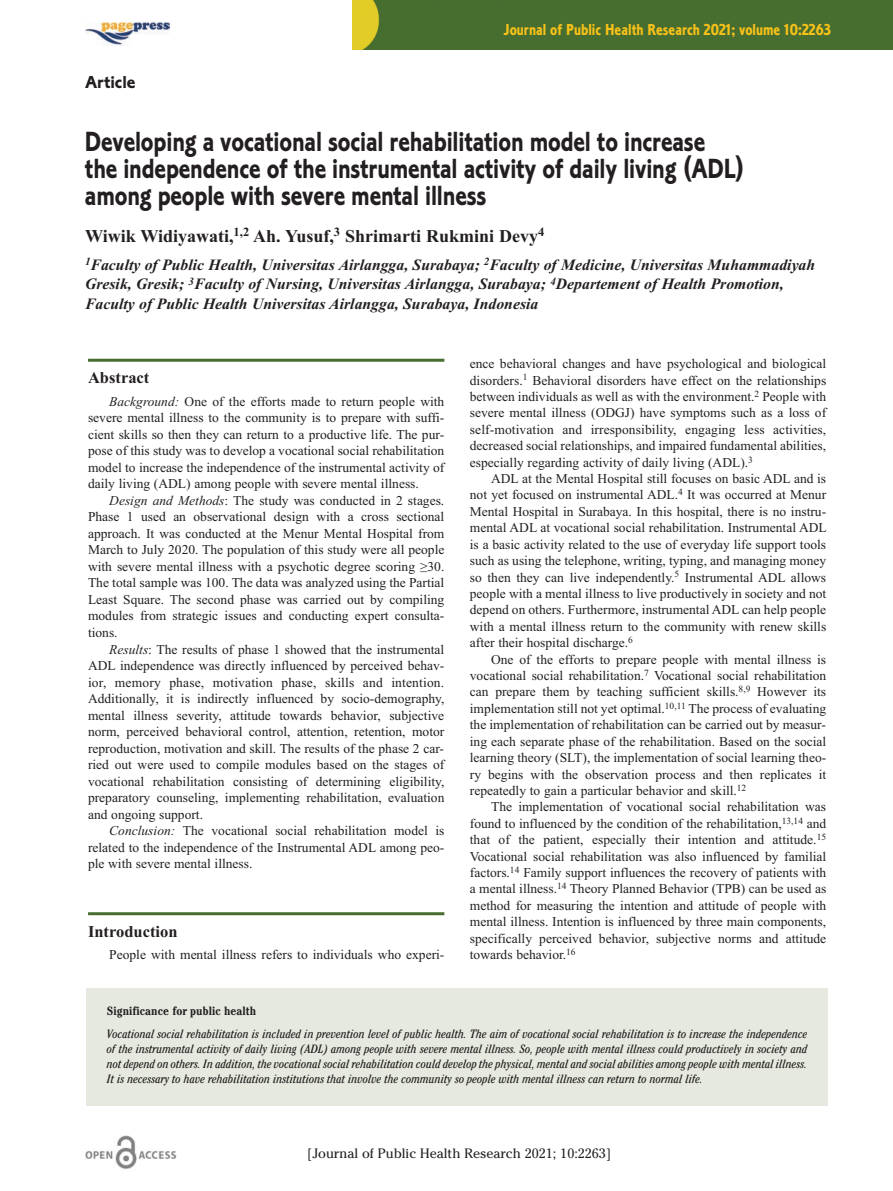
<style>
.page{position:relative;width:893px;height:1191px;background:#fff}
.page>*{position:absolute;margin:0;border:0;box-sizing:border-box;transform-origin:0 0}
.t1{font:28.8px/27px "Corinthian Bold Plain";letter-spacing:-.005em;color:#231f20;scale:.83 1}
.t2{font:700 18px "Times New Roman";color:#231f20}
.t3{font:18px "Corinthian Bold Plain";color:#231f20}
.t4{font:16.5px "Corinthian Bold Condensed Plain";color:#f7c119}
.t5{font:700 16.5px "Times New Roman";color:#231f20}
.t6{font:italic 700 15.75px/19.5px "Times New Roman";color:#231f20}
.t7{font:13.5px/16.4px "Times New Roman";color:#231f20;text-align:justify}
.t8{font:13.5px "Cheltenham";color:#231f20}
.t9{font:italic condensed 12px/15px "Cheltenham";color:#231f20;text-align:justify}
.t10{font:700 condensed 12px "Cheltenham";color:#231f20}
.s1{font-style:italic}
</style>
<div class="page">
<img style="left:85px;top:1135px;width:92px;height:34px">
<div style="left:352px;top:0;width:541px;height:49px;background:#476e2f"></div>
<hr style="left:88px;top:359px;width:356px;height:3px;background:#486d30">
<hr style="left:88px;top:912px;width:356px;height:3px;background:#486d30">
<div style="left:87px;top:988px;width:741px;height:118px;background:#e5e9df"></div>
<img style="left:86px;top:21px;width:84px;height:25px">
<h2 class="t3" style="left:85px;top:76px;width:52px">Article</h2>
<p class="t4" style="left:504px;top:24px;width:329px">Journal of Public Health Research 2021; volume 10:2263</p>
<h1 class="t1" style="left:85px;top:131px;width:796px">Developing a vocational social rehabilitation model to increase the independence of the instrumental activity of daily living (ADL) among people with severe mental illness</h1>
<h2 class="t2" style="left:85px;top:225px;width:461px">Wiwik Widiyawati,<sup>1,2</sup> Ah. Yusuf,<sup>3</sup> Shrimarti Rukmini Devy<sup>4</sup></h2>
<p class="t6" style="left:85px;top:254px;width:732px"><sup>1</sup>Faculty of Public Health, Universitas Airlangga, Surabaya; <sup>2</sup>Faculty of Medicine, Universitas Muhammadiyah<br>Gresik, Gresik; <sup>3</sup>Faculty of Nursing, Universitas Airlangga, Surabaya; <sup>4</sup>Departement of Health Promotion,<br>Faculty of Public Health Universitas Airlangga, Surabaya, Indonesia</p>
<p class="t5" style="left:88px;top:368px;width:63px">Abstract</p>
<p class="t7" style="left:88px;top:393px;width:358px;text-indent:21px"><span class="s1">Background:</span> One of the efforts made to return people with severe mental illness to the community is to prepare with suffi&shy;cient skills so then they can return to a productive life. The pur&shy;pose of this study was to develop a vocational social rehabilitation model to increase the independence of the instrumental activity of daily living (ADL) among people with severe mental illness.</p>
<p class="t7" style="left:88px;top:492px;width:358px;text-indent:21px"><span class="s1">Design and Methods</span>: The study was conducted in 2 stages.<br>Phase 1 used an observational design with a cross sectional approach. It was conducted at the Menur Mental Hospital from March to July 2020. The population of this study were all people with severe mental illness with a psychotic degree scoring ≥30.<br>The total sample was 100. The data was analyzed using the Partial Least Square. The second phase was carried out by compiling modules from strategic issues and conducting expert consulta&shy;tions.</p>
<p class="t7" style="left:88px;top:640px;width:358px;text-indent:21px"><span class="s1">Results</span>: The results of phase 1 showed that the instrumental ADL independence was directly influenced by perceived behav&shy;ior, memory phase, motivation phase, skills and intention.<br>Additionally, it is indirectly influenced by socio-demography, mental illness severity, attitude towards behavior, subjective norm, perceived behavioral control, attention, retention, motor reproduction, motivation and skill. The results of the phase 2 car&shy;ried out were used to compile modules based on the stages of vocational rehabilitation consisting of determining eligibility, preparatory counseling, implementing rehabilitation, evaluation and ongoing support.</p>
<p class="t7" style="left:88px;top:822px;width:358px;text-indent:21px"><span class="s1">Conclusion:</span> The vocational social rehabilitation model is related to the independence of the Instrumental ADL among peo&shy;ple with severe mental illness.</p>
<p class="t5" style="left:88px;top:921px;width:91px">Introduction</p>
<p class="t7" style="left:109px;top:946px;width:337px">People with mental illness refers to individuals who experi-</p>
<p class="t7" style="left:470px;top:355px;width:358px">ence behavioral changes and have psychological and biological disorders.<sup>1</sup> Behavioral disorders have effect on the relationships between individuals as well as with the environment.<sup>2</sup> People with severe mental illness (ODGJ) have symptoms such as a loss of self-motivation and irresponsibility, engaging less activities, decreased social relationships, and impaired fundamental abilities, especially regarding activity of daily living (ADL).<sup>3</sup></p>
<p class="t7" style="left:470px;top:470px;width:358px;text-indent:21px">ADL at the Mental Hospital still focuses on basic ADL and is not yet focused on instrumental ADL.<sup>4</sup> It was occurred at Menur Mental Hospital in Surabaya. In this hospital, there is no instru&shy;mental ADL at vocational social rehabilitation. Instrumental ADL is a basic activity related to the use of everyday life support tools such as using the telephone, writing, typing, and managing money so then they can live independently.<sup>5</sup> Instrumental ADL allows people with a mental illness to live productively in society and not depend on others. Furthermore, instrumental ADL can help people with a mental illness return to the community with renew skills after their hospital discharge.<sup>6</sup></p>
<p class="t7" style="left:470px;top:651px;width:358px;text-indent:21px">One of the efforts to prepare people with mental illness is vocational social rehabilitation.<sup>7</sup> Vocational social rehabilitation can prepare them by teaching sufficient skills.<sup>8,9</sup> However its implementation still not yet optimal.<sup>10,11</sup> The process of evaluating the implementation of rehabilitation can be carried out by measur&shy;ing each separate phase of the rehabilitation. Based on the social learning theory (SLT), the implementation of social learning theo&shy;ry begins with the observation process and then replicates it repeatedly to gain a particular behavior and skill.<sup>12</sup></p>
<p class="t7" style="left:470px;top:798px;width:358px;text-indent:21px">The implementation of vocational social rehabilitation was found to influenced by the condition of the rehabilitation,<sup>13,14</sup> and that of the patient, especially their intention and attitude.<sup>15<br></sup>Vocational social rehabilitation was also influenced by familial factors.<sup>14</sup> Family support influences the recovery of patients with a mental illness.<sup>14</sup> Theory Planned Behavior (TPB) can be used as method for measuring the intention and attitude of people with mental illness. Intention is influenced by three main components, specifically perceived behavior, subjective norms and attitude towards behavior.<sup>16</sup></p>
<p class="t10" style="left:107px;top:1006px;width:151px">Significance for public health</p>
<p class="t9" style="left:107px;top:1028px;width:702px">Vocational social rehabilitation is included in prevention level of public health. The aim of vocational social rehabilitation is to increase the independence of the instrumental activity of daily living (ADL) among people with severe mental illness. So, people with mental illness could productively in society and not depend on others. In addition, the vocational social rehabilitation could develop the physical, mental and social abilities among people with mental illness.<br>It is necessary to have rehabilitation institutions that involve the community so people with mental illness can return to normal life.</p>
<p class="t8" style="left:307px;top:1145px;width:306px">[Journal of Public Health Research 2021; 10:2263]</p>
</div>
